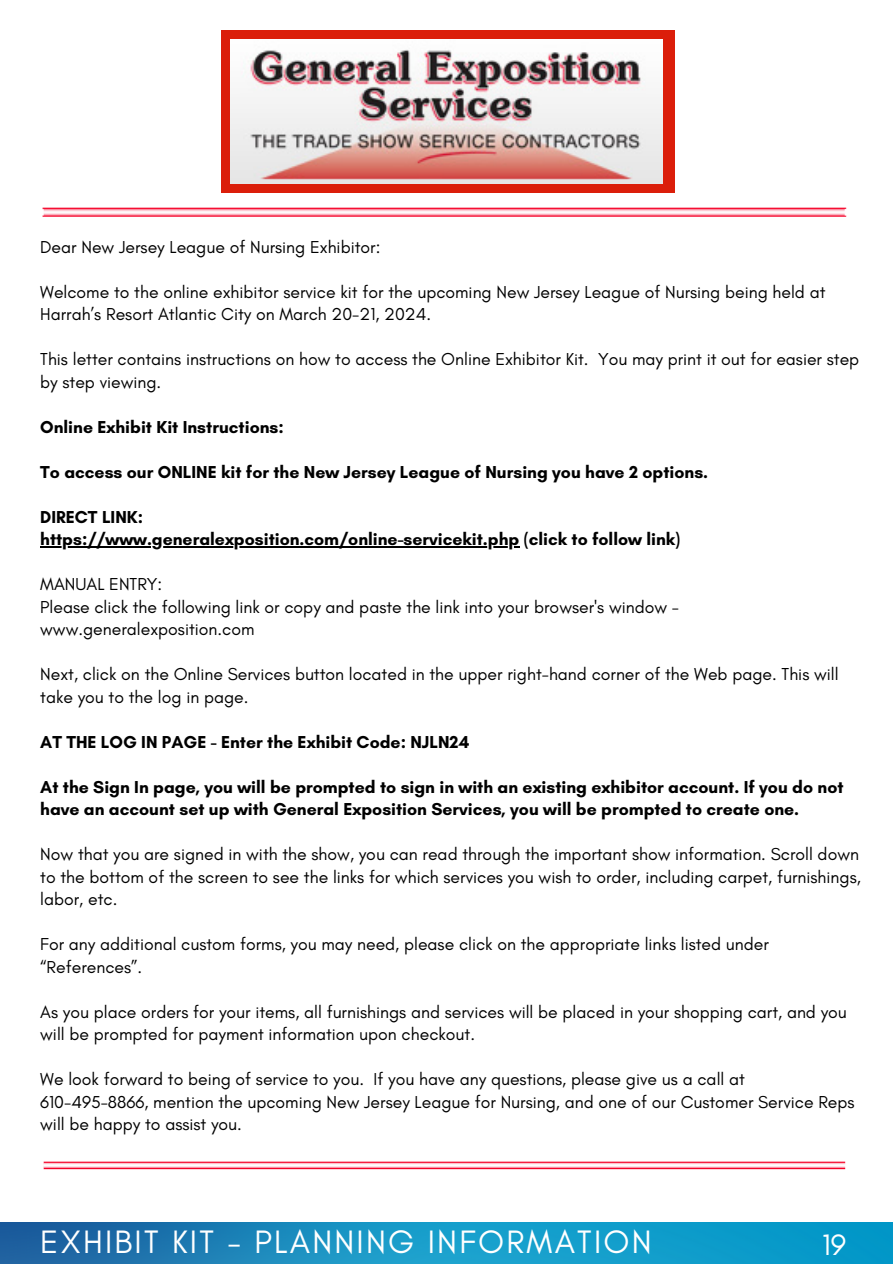
<style>
.page{position:relative;width:893px;height:1264px;background:#fff}
.page>*{position:absolute;margin:0;border:0;box-sizing:border-box;transform-origin:0 0}
.t1{font:33px "Glacial Indifference";letter-spacing:.07em;color:#fff}
.t2{font:30px "Glacial Indifference";color:#fff}
.t3{font:17.55px/22.5px "Glacial Indifference";color:#000}
.t4{font:700 17.55px/22.5px "Glacial Indifference";color:#000}
</style>
<div class="page">
<hr style="left:40px;top:546px;width:479px;height:1px;background:#000">
<img style="left:42px;top:39px;width:805px;height:178px">
<div style="left:221px;top:30px;width:453px;height:162px;background:#db1e0a"></div>
<img style="left:230px;top:39px;width:432px;height:144px">
<img style="left:43px;top:1161px;width:803px;height:9px">
<img style="left:0;top:1222px;width:892px;height:41px">
<p class="t3" style="left:40px;top:235px;width:341px">Dear New Jersey League of Nursing Exhibitor:</p>
<p class="t3" style="left:40px;top:280px;width:786px">Welcome to the online exhibitor service kit for the upcoming New Jersey League of Nursing being held at<br>Harrah’s Resort Atlantic City on March 20-21, 2024.</p>
<p class="t3" style="left:40px;top:348px;width:820px">This letter contains instructions on how to access the Online Exhibitor Kit. You may print it out for easier step by step viewing.</p>
<p class="t4" style="left:40px;top:415px;width:245px">Online Exhibit Kit Instructions:</p>
<p class="t4" style="left:40px;top:460px;width:669px">To access our ONLINE kit for the New Jersey League of Nursing you have 2 options.</p>
<p class="t4" style="left:40px;top:505px;width:641px">DIRECT LINK:<br>https://www.generalexposition.com/online-servicekit.php (click to follow link)</p>
<p class="t3" style="left:40px;top:573px;width:640px">MANUAL ENTRY:<br>Please click the following link or copy and paste the link into your browser's window - www.generalexposition.com</p>
<p class="t3" style="left:40px;top:663px;width:799px">Next, click on the Online Services button located in the upper right-hand corner of the Web page. This will take you to the log in page.</p>
<p class="t4" style="left:40px;top:730px;width:430px">AT THE LOG IN PAGE - Enter the Exhibit Code: NJLN24</p>
<p class="t4" style="left:40px;top:775px;width:804px">At the Sign In page, you will be prompted to sign in with an existing exhibitor account. If you do not have an account set up with General Exposition Services, you will be prompted to create one.</p>
<p class="t3" style="left:40px;top:843px;width:822px;text-align:justify">Now that you are signed in with the show, you can read through the important show information. Scroll down to the bottom of the screen to see the links for which services you wish to order, including carpet, furnishings, labor, etc.</p>
<p class="t3" style="left:40px;top:933px;width:730px">For any additional custom forms, you may need, please click on the appropriate links listed under “References”.</p>
<p class="t3" style="left:40px;top:1000px;width:808px">As you place orders for your items, all furnishings and services will be placed in your shopping cart, and you will be prompted for payment information upon checkout.</p>
<p class="t3" style="left:40px;top:1068px;width:815px">We look forward to being of service to you. If you have any questions, please give us a call at<br>610-495-8866, mention the upcoming New Jersey League for Nursing, and one of our Customer Service Reps will be happy to assist you.</p>
<h1 class="t1" style="left:40px;top:1221px;width:613px">EXHIBIT KIT - PLANNING INFORMATION</h1>
<h2 class="t2" style="left:822px;top:1226px;width:25px">19</h2>
</div>
